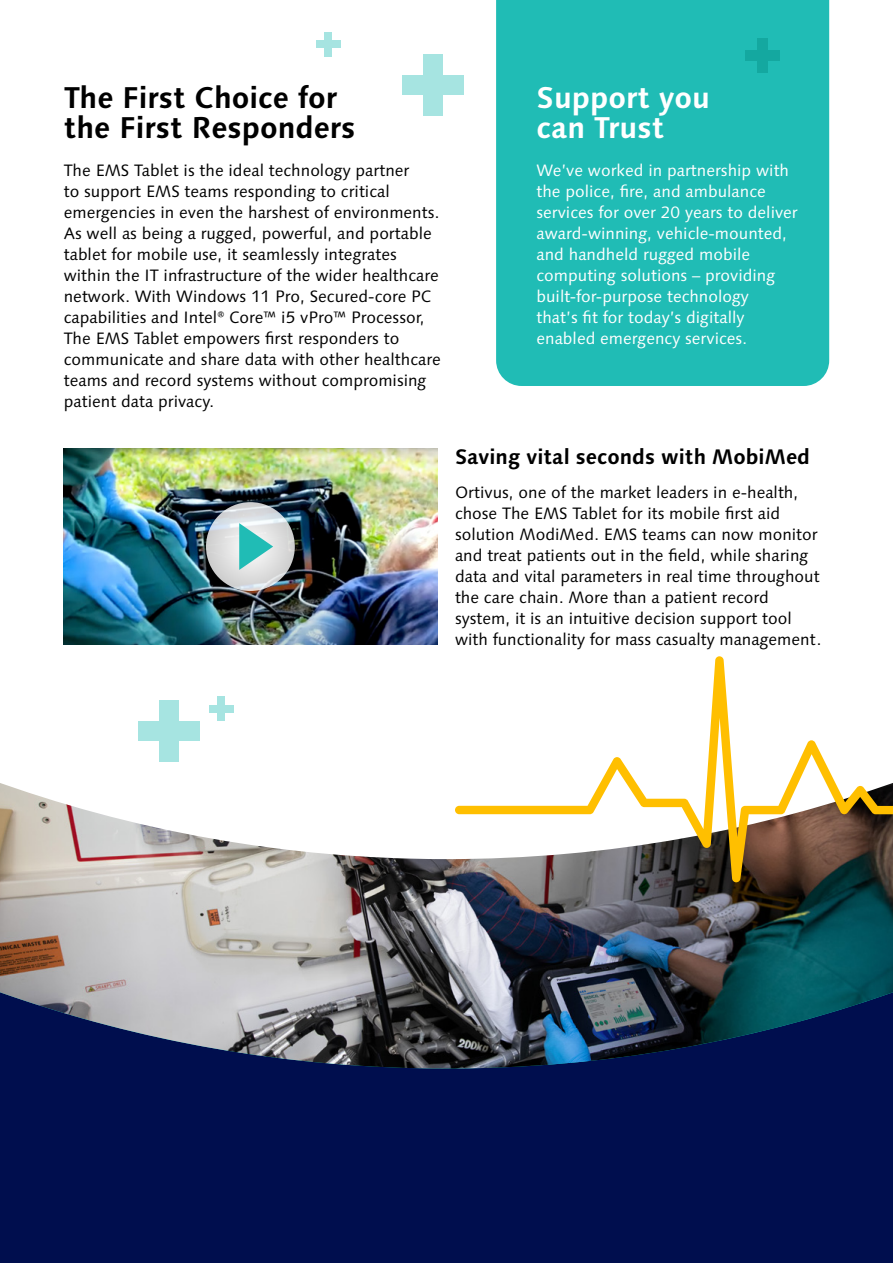
<style>
.page{position:relative;width:893px;height:1263px;background:#fff}
.page>*{position:absolute;margin:0;border:0;box-sizing:border-box;transform-origin:0 0}
.t1{font:700 30px/30px "Syntax Next LT Pro";color:#000}
.t2{font:700 30px/30px "Syntax Next LT Pro";color:#fff}
.t3{font:700 21px "Syntax Next LT Pro";color:#000}
.t4{font:16.5px/21px "Syntax Next LT Pro";color:#000}
.t5{font:16.5px/21px "Syntax Next LT Pro";color:#fff}
</style>
<div class="page">
<div style="left:0;top:924px;width:893px;height:339px;background:#000e4e"></div>
<img style="left:0;top:859px;width:893px;height:209px">
<svg style="left:0;top:705px;width:425px;height:154px"></svg>
<div style="left:496px;top:0;width:333px;height:386px;background:#20bcb5"></div>
<img style="left:64px;top:448px;width:373px;height:197px">
<svg style="left:206px;top:502px;width:89px;height:89px;background:#d8dadb"></svg>
<svg style="left:239px;top:523px;width:34px;height:47px;background:#85d2cf"></svg>
<svg style="left:455px;top:656px;width:438px;height:226px"></svg>
<div style="left:324px;top:32px;width:8px;height:25px;background:#a6e4e1"></div>
<div style="left:316px;top:40px;width:25px;height:8px;background:#a6e4e1"></div>
<div style="left:217px;top:696px;width:8px;height:25px;background:#a6e4e1"></div>
<div style="left:209px;top:705px;width:24px;height:8px;background:#a6e4e1"></div>
<div style="left:757px;top:38px;width:10px;height:35px;background:#14a8a0"></div>
<div style="left:745px;top:50px;width:34px;height:11px;background:#14a8a0"></div>
<div style="left:423px;top:54px;width:19px;height:62px;background:#a6e4e1"></div>
<div style="left:402px;top:75px;width:61px;height:20px;background:#a6e4e1"></div>
<div style="left:159px;top:700px;width:20px;height:62px;background:#a6e4e1"></div>
<div style="left:138px;top:721px;width:62px;height:20px;background:#a6e4e1"></div>
<h1 class="t1" style="left:64px;top:82px;width:293px">The First Choice for the First Responders</h1>
<p class="t4" style="left:64px;top:160px;width:378px">The EMS Tablet is the ideal technology partner<br>to support EMS teams responding to critical emergencies in even the harshest of environments.<br>As well as being a rugged, powerful, and portable tablet for mobile use, it seamlessly integrates within the IT infrastructure of the wider healthcare network. With Windows 11 Pro, Secured-core PC capabilities and Intel® Core™ i5 vPro™ Processor, The EMS Tablet empowers first responders to communicate and share data with other healthcare teams and record systems without compromising patient data privacy.</p>
<h1 class="t2" style="left:536px;top:82px;width:175px">Support you can Trust</h1>
<p class="t5" style="left:536px;top:160px;width:263px">We’ve worked in partnership with the police, fire, and ambulance services for over 20 years to deliver award-winning, vehicle-mounted, and handheld rugged mobile computing solutions – providing built-for-purpose technology<br>that’s fit for today’s digitally enabled emergency services.</p>
<p class="t3" style="left:455px;top:444px;width:357px">Saving vital seconds with MobiMed</p>
<p class="t4" style="left:455px;top:482px;width:368px">Ortivus, one of the market leaders in e-health, chose The EMS Tablet for its mobile first aid solution ModiMed. EMS teams can now monitor and treat patients out in the field, while sharing data and vital parameters in real time throughout the care chain. More than a patient record system, it is an intuitive decision support tool with functionality for mass casualty management.</p>
</div>
